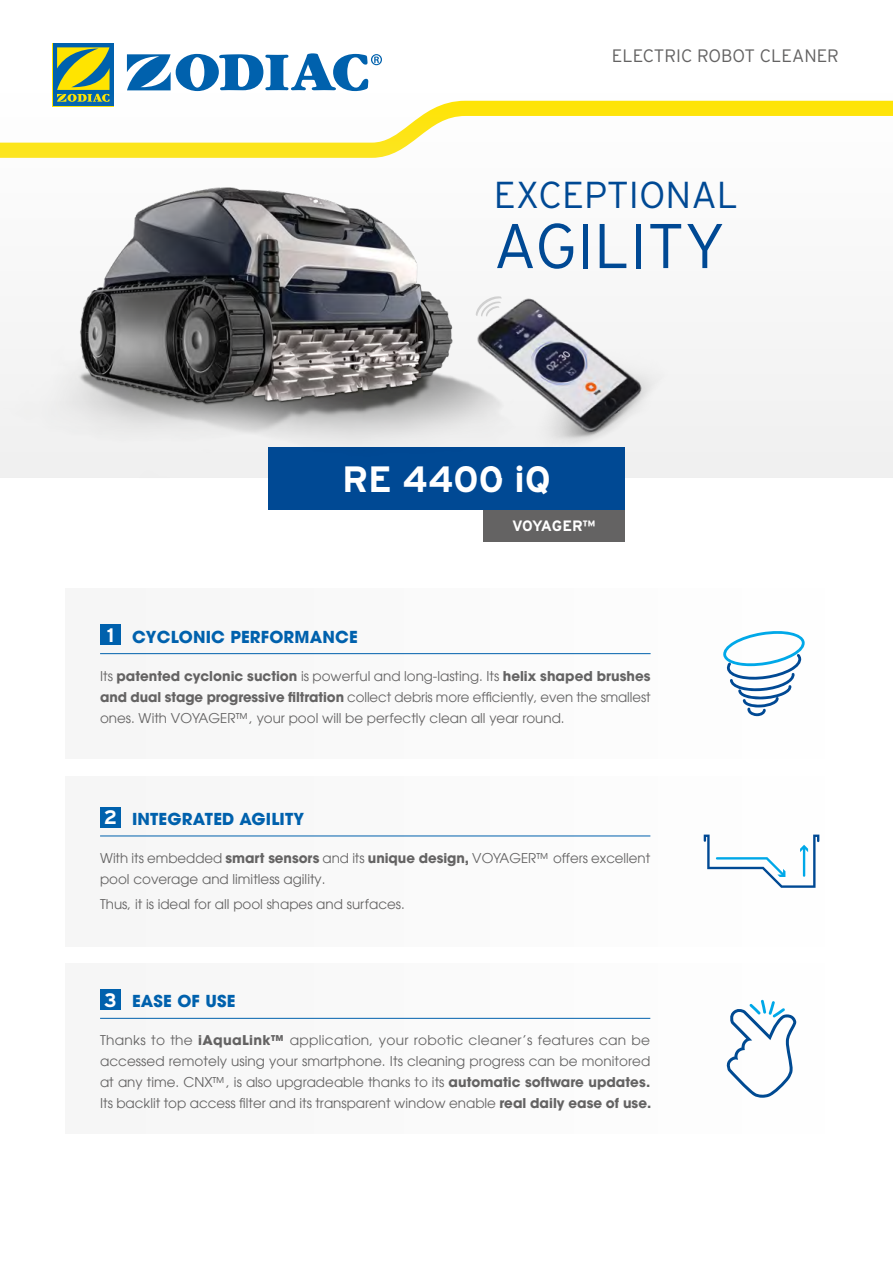
<style>
.page{position:relative;width:893px;height:1263px;background:#fff}
.page>*{position:absolute;margin:0;border:0;box-sizing:border-box;transform-origin:0 0}
.t1{font:300 63px "Interstate";color:#004994}
.t2{font:300 37.5px "Interstate";color:#004994}
.t3{font:700 36.6px "Interstate";color:#fff}
.t4{font:300 18px "Interstate";color:#646363}
.t5{font:700 16.5px "Avant Garde LT";letter-spacing:.01em;color:#0061ad}
.t6{font:700 15px "Interstate";letter-spacing:-.03em;color:#fff}
.t7{font:13.5px/21px "Avant Garde LT";color:#646363;text-align:justify}
.s1{font-family:"Interstate";font-size:19.5px;color:#fff}
.s2{font-weight:700}
</style>
<div class="page">
<svg style="left:127px;top:53px;width:255px;height:38px"></svg>
<svg style="left:52px;top:43px;width:62px;height:50px"></svg>
<div style="left:53px;top:43px;width:60px;height:63px;background:#0061ad"></div>
<svg style="left:57px;top:47px;width:53px;height:43px"></svg>
<svg style="left:0;top:93px;width:893px;height:385px"></svg>
<div style="left:65px;top:588px;width:763px;height:171px;background:#fafafa"></div>
<div style="left:65px;top:776px;width:763px;height:170px;background:#fafafa"></div>
<div style="left:65px;top:964px;width:763px;height:170px;background:#fafafa"></div>
<svg style="left:723px;top:631px;width:82px;height:85px"></svg>
<svg style="left:704px;top:834px;width:115px;height:54px"></svg>
<svg style="left:726px;top:1000px;width:71px;height:98px"></svg>
<div style="left:483px;top:509px;width:142px;height:33px;background:#646363"></div>
<div style="left:268px;top:447px;width:357px;height:62px;background:#004994"></div>
<hr style="left:100px;top:835px;width:550px;height:1px;background:#0061ad">
<div style="left:100px;top:807px;width:21px;height:21px;background:#0061ad"></div>
<hr style="left:100px;top:1018px;width:550px;height:1px;background:#0061ad">
<div style="left:100px;top:989px;width:21px;height:21px;background:#0061ad"></div>
<hr style="left:100px;top:653px;width:551px;height:1px;background:#0061ad">
<div style="left:100px;top:624px;width:21px;height:21px;background:#0061ad"></div>
<img style="left:0;top:174px;width:574px;height:304px">
<img style="left:38px;top:175px;width:448px;height:246px">
<img style="left:494px;top:307px;width:203px;height:171px">
<img style="left:464px;top:292px;width:192px;height:156px">
<svg style="left:476px;top:295px;width:26px;height:22px"></svg>
<h3 class="t4" style="left:612px;top:46px;width:229px">ELECTRIC ROBOT CLEANER</h3>
<h2 class="t2" style="left:494px;top:174px;width:246px">EXCEPTIONAL</h2>
<h1 class="t1" style="left:494px;top:210px;width:233px">AGILITY</h1>
<h3 class="t3" style="left:342px;top:458px;width:210px">RE 4400 iQ</h3>
<p class="t6" style="left:512px;top:518px;width:85px">VOYAGER™</p>
<p class="t5" style="left:107px;top:626px;width:253px"><span class="s1">1</span> CYCLONIC PERFORMANCE</p>
<p class="t7" style="left:100px;top:665px;width:552px">Its <span class="s2">patented cyclonic suction</span> is powerful and long-lasting. Its <span class="s2">helix shaped brushes and dual stage progressive filtration</span> collect debris more efficiently, even the smallest ones. With VOYAGER™, your pool will be perfectly clean all year round.</p>
<p class="t5" style="left:104px;top:808px;width:202px"><span class="s1">2</span> INTEGRATED AGILITY</p>
<p class="t7" style="left:100px;top:847px;width:552px">With its embedded <span class="s2">smart sensors</span> and its <span class="s2">unique design,</span> VOYAGER™ offers excellent pool coverage and limitless agility.</p>
<p class="t7" style="left:100px;top:894px;width:306px">Thus, it is ideal for all pool shapes and surfaces.</p>
<p class="t5" style="left:104px;top:990px;width:133px"><span class="s1">3</span> EASE OF USE</p>
<p class="t7" style="left:100px;top:1030px;width:553px">Thanks to the <span class="s2">iAquaLink™</span> application, your robotic cleaner’s features can be accessed remotely using your smartphone. Its cleaning progress can be monitored at any time. CNX™, is also upgradeable thanks to its <span class="s2">automatic software updates.<br></span>Its backlit top access filter and its transparent window enable <span class="s2">real daily ease of use.</span></p>
</div>
